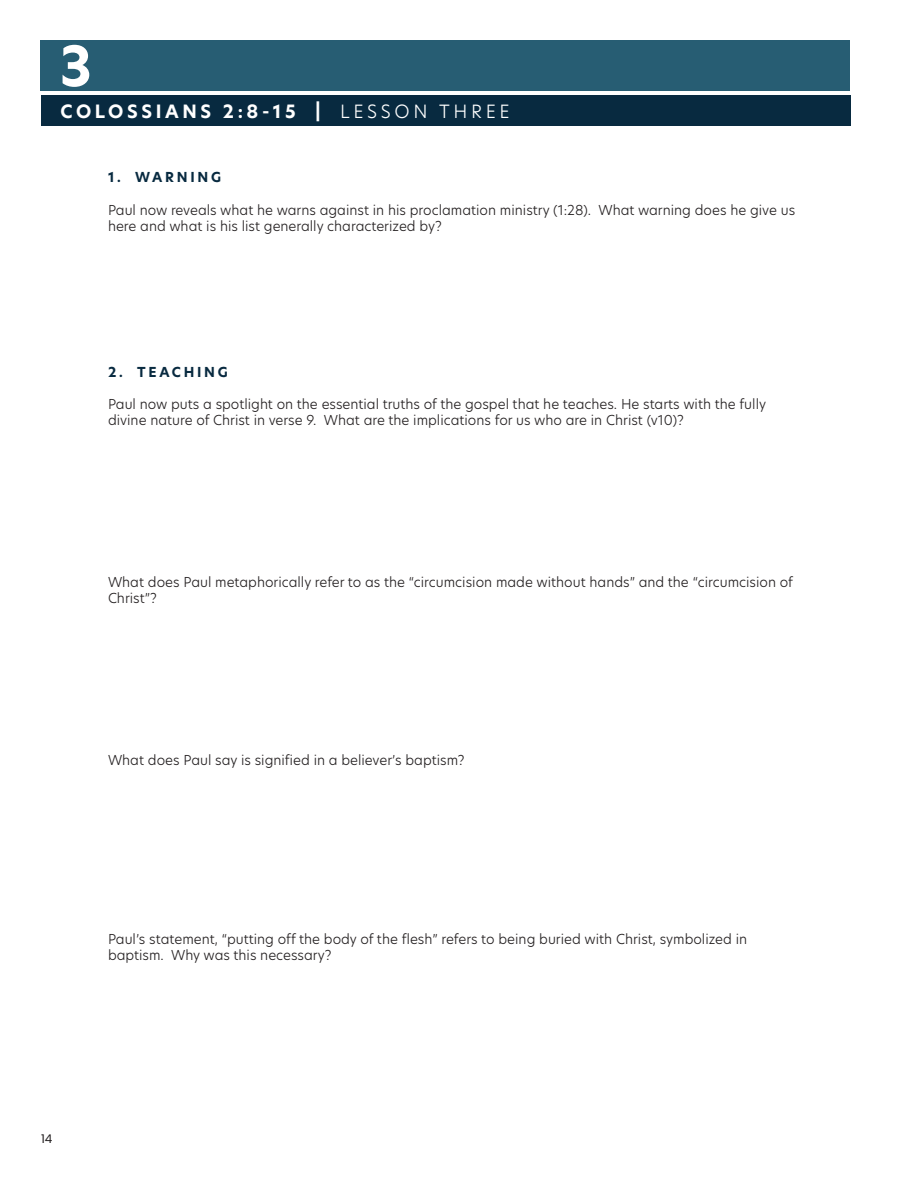
<style>
.page{position:relative;width:918px;height:1188px;background:#fff}
.page>*{position:absolute;margin:0;border:0;box-sizing:border-box;transform-origin:0 0}
.t1{font:700 54px "New Hero";color:#fff}
.t2{font:700 18px "New Hero";letter-spacing:.2em;color:#fff}
.t3{font:300 13.5px/16.2px "New Hero";color:#231f20}
.t4{font:700 13.5px "New Hero";letter-spacing:.2em;color:#082a40}
.t5{font:12px "Poppins";color:#231f20}
.s1{font-weight:300}
</style>
<div class="page">
<div style="left:41px;top:95px;width:809px;height:30px;background:#082a40"></div>
<div style="left:41px;top:40px;width:809px;height:51px;background:#275d73"></div>
<p class="t1" style="left:60px;top:29px;width:34px">3</p>
<p class="t2" style="left:60px;top:99px;width:451px">COLOSSIANS 2:8-15 | <span class="s1">LESSON THREE</span></p>
<p class="t4" style="left:108px;top:168px;width:114px">1. WARNING</p>
<p class="t3" style="left:108px;top:201px;width:689px">Paul now reveals what he warns against in his proclamation ministry (1:28). What warning does he give us here and what is his list generally characterized by?</p>
<p class="t4" style="left:108px;top:362px;width:121px">2. TEACHING</p>
<p class="t3" style="left:108px;top:396px;width:660px">Paul now puts a spotlight on the essential truths of the gospel that he teaches. He starts with the fully divine nature of Christ in verse 9. What are the implications for us who are in Christ (v10)?</p>
<p class="t3" style="left:108px;top:574px;width:687px">What does Paul metaphorically refer to as the “circumcision made without hands” and the “circumcision of<br>Christ”?</p>
<p class="t3" style="left:108px;top:752px;width:358px">What does Paul say is signified in a believer’s baptism?</p>
<p class="t3" style="left:108px;top:930px;width:641px">Paul’s statement, “putting off the body of the flesh” refers to being buried with Christ, symbolized in baptism. Why was this necessary?</p>
<p class="t5" style="left:41px;top:1131px;width:13px">14</p>
</div>
